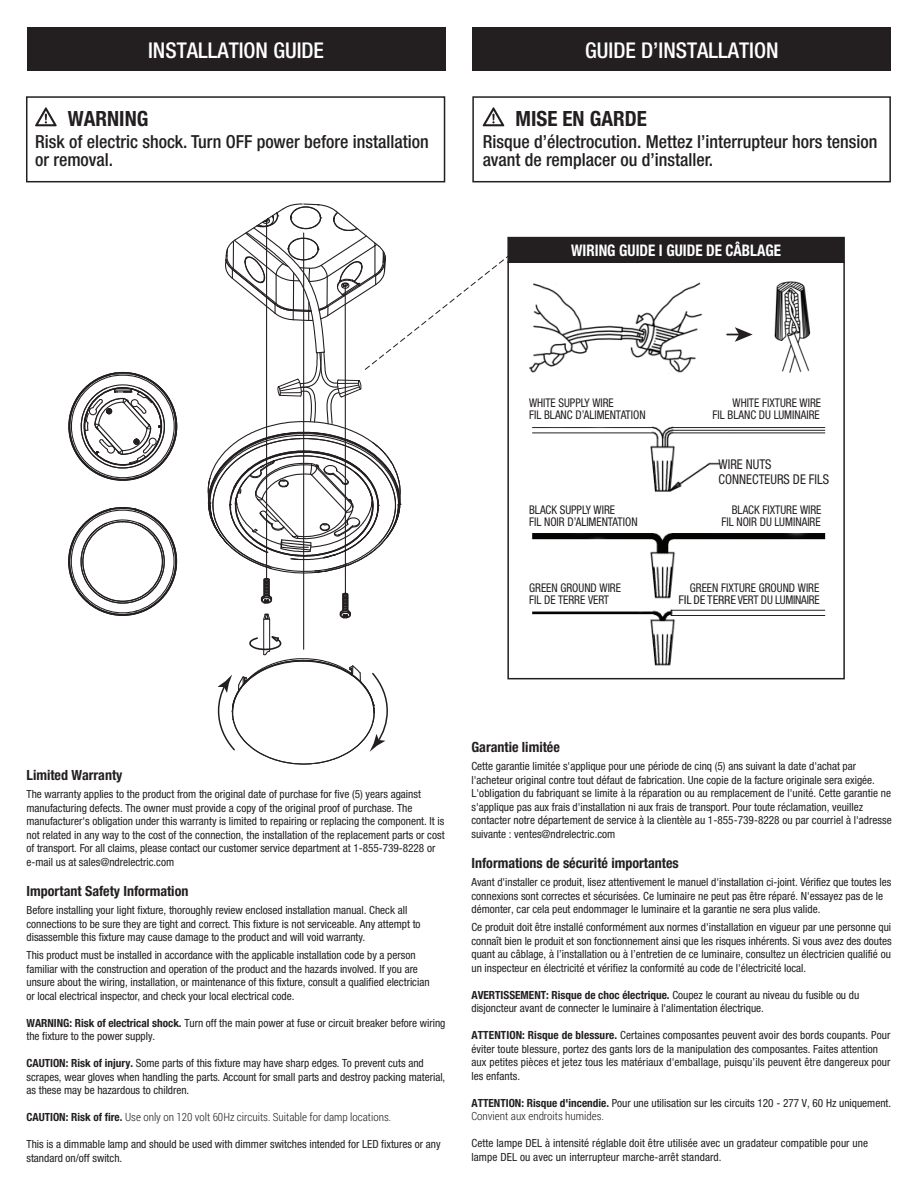
<style>
.page{position:relative;width:918px;height:1188px;background:#fff}
.page>*{position:absolute;margin:0;border:0;box-sizing:border-box;transform-origin:0 0}
.t1{font:500 condensed 21.75px "Helvetica Neue";color:#fff}
.t2{font:700 condensed 21px "Helvetica Neue";color:#231f20}
.t3{font:500 condensed 18px/18px "Helvetica Neue";color:#231f20}
.t4{font:700 condensed 16.05px "Helvetica Neue";color:#fff;scale:.94 1}
.t5{font:700 condensed 14.1px "Helvetica Neue";color:#231f20}
.t6{font:condensed 13.5px/15.1px "Helvetica Neue";color:#231f20;scale:.94 1}
.t7{font:condensed 12px/12px "Helvetica Neue";color:#231f20;scale:.94 1}
.t8{font:condensed 11.25px/13.5px "Helvetica Neue";color:#231f20}
.t9{font:300 11.25px "Roboto Condensed";color:#231f20}
.s1{font-family:"Roboto Condensed";font-stretch:normal}
.s2{font-weight:700}
.s3{font-family:"Helvetica Neue";font-weight:700;font-stretch:condensed}
</style>
<div class="page">
<svg style="left:68px;top:507px;width:110px;height:109px"></svg>
<svg style="left:68px;top:372px;width:110px;height:109px"></svg>
<div style="left:26px;top:96px;width:419px;height:86px;border:2px solid #231f20"></div>
<svg style="left:35px;top:107px;width:22px;height:19px"></svg>
<div style="left:27px;top:27px;width:418px;height:44px;background:#231f20"></div>
<div style="left:472px;top:27px;width:419px;height:44px;background:#231f20"></div>
<div style="left:472px;top:96px;width:419px;height:86px;border:2px solid #231f20"></div>
<svg style="left:483px;top:107px;width:21px;height:19px"></svg>
<div style="left:507px;top:261px;width:338px;height:418px;background:#fff;border:2px solid #231f20"></div>
<div style="left:507px;top:237px;width:338px;height:26px;background:#231f20"></div>
<img style="left:529px;top:282px;width:174px;height:92px">
<img style="left:774px;top:281px;width:37px;height:92px">
<img style="left:532px;top:426px;width:294px;height:240px">
<svg style="left:727px;top:327px;width:26px;height:15px"></svg>
<svg style="left:207px;top:203px;width:312px;height:562px"></svg>
<h1 class="t1" style="left:148px;top:37px;width:178px">INSTALLATION GUIDE</h1>
<h1 class="t1" style="left:585px;top:37px;width:195px">GUIDE D’INSTALLATION</h1>
<h2 class="t2" style="left:68px;top:106px;width:82px">WARNING</h2>
<h3 class="t3" style="left:35px;top:133px;width:395px">Risk of electric shock. Turn OFF power before installation or removal.</h3>
<h2 class="t2" style="left:516px;top:106px;width:133px">MISE EN GARDE</h2>
<h3 class="t3" style="left:483px;top:133px;width:396px">Risque d’électrocution. Mettez l’interrupteur hors tension avant de remplacer ou d’installer.</h3>
<h3 class="t4" style="left:571px;top:241px;width:225px">WIRING GUIDE I GUIDE DE CÂBLAGE</h3>
<p class="t7" style="left:529px;top:397px;width:125px">WHITE SUPPLY WIRE<br>FIL BLANC D’ALIMENTATION</p>
<p class="t7" style="left:713px;top:397px;width:117px;text-align:right">WHITE FIXTURE WIRE<br>FIL BLANC DU LUMINAIRE</p>
<p class="t6" style="left:719px;top:456px;width:119px">WIRE NUTS<br>CONNECTEURS DE FILS</p>
<p class="t7" style="left:529px;top:504px;width:117px">BLACK SUPPLY WIRE<br>FIL NOIR D’ALIMENTATION</p>
<p class="t7" style="left:721px;top:504px;width:108px;text-align:right">BLACK FIXTURE WIRE<br>FIL NOIR DU LUMINAIRE</p>
<p class="t7" style="left:529px;top:582px;width:99px">GREEN GROUND WIRE<br>FIL DE TERRE VERT</p>
<p class="t7" style="left:678px;top:582px;width:152px;text-align:right">GREEN FIXTURE GROUND WIRE<br><span class="s1">FIL DE TERRE</span> VERT DU LUMINAIRE</p>
<p class="t5" style="left:27px;top:767px;width:98px">Limited Warranty</p>
<p class="t8" style="left:27px;top:788px;width:420px">The warranty applies to the product from the original date of purchase for five (5) years against manufacturing defects. The owner must provide a copy of the original proof of purchase. The manufacturer's obligation under this warranty is limited to repairing or replacing the component. It is not related in any way to the cost of the connection, the installation of the replacement parts or cost of transport. For all claims, please contact our customer service department at 1-855-739-8228 or e-mail us at sales@ndrelectric.com</p>
<p class="t5" style="left:27px;top:883px;width:163px">Important Safety Information</p>
<p class="t8" style="left:27px;top:903px;width:396px">Before installing your light fixture, thoroughly review enclosed installation manual. Check all connections to be sure they are tight and correct. This fixture is not serviceable. Any attempt to disassemble this fixture may cause damage to the product and will void warranty.</p>
<p class="t8" style="left:27px;top:948px;width:405px">This product must be installed in accordance with the applicable installation code by a person familiar with the construction and operation of the product and the hazards involved. If you are unsure about the wiring, installation, or maintenance of this fixture, consult a qualified electrician or local electrical inspector, and check your local electrical code.</p>
<p class="t8" style="left:27px;top:1016px;width:420px"><span class="s2">WARNING: Risk of electrical shock.</span> Turn off the main power at fuse or circuit breaker before wiring the fixture to the power supply.</p>
<p class="t8" style="left:27px;top:1056px;width:420px"><span class="s2">CAUTION: Risk of injury.</span> Some parts of this fixture may have sharp edges. To prevent cuts and scrapes, wear gloves when handling the parts. Account for small parts and destroy packing material, as these may be hazardous to children.</p>
<p class="t9" style="left:27px;top:1109px;width:366px"><span class="s3">CAUTION: Risk of fire.</span> Use only on 120 volt 60Hz circuits. Suitable for damp locations.</p>
<p class="t8" style="left:26px;top:1137px;width:416px">This is a dimmable lamp and should be used with dimmer switches intended for LED fixtures or any standard on/off switch.</p>
<p class="t5" style="left:471px;top:739px;width:90px">Garantie limitée</p>
<p class="t8" style="left:471px;top:760px;width:422px">Cette garantie limitée s'applique pour une période de cinq (5) ans suivant la date d'achat par l'acheteur original contre tout défaut de fabrication. Une copie de la facture originale sera exigée.<br>L'obligation du fabriquant se limite à la réparation ou au remplacement de l'unité. Cette garantie ne s'applique pas aux frais d'installation ni aux frais de transport. Pour toute réclamation, veuillez contacter notre département de service à la clientèle au 1-855-739-8228 ou par courriel à l'adresse suivante : ventes@ndrelectric.com</p>
<p class="t5" style="left:471px;top:855px;width:209px">Informations de sécurité importantes</p>
<p class="t8" style="left:471px;top:876px;width:421px">Avant d'installer ce produit, lisez attentivement le manuel d'installation ci-joint. Vérifiez que toutes les connexions sont correctes et sécurisées. Ce luminaire ne peut pas être réparé. N'essayez pas de le démonter, car cela peut endommager le luminaire et la garantie ne sera plus valide.</p>
<p class="t8" style="left:471px;top:921px;width:422px;text-align:justify">Ce produit doit être installé conformément aux normes d'installation en vigueur par une personne qui connaît bien le produit et son fonctionnement ainsi que les risques inhérents. Si vous avez des doutes quant au câblage, à l’installation ou à l’entretien de ce luminaire, consultez un électricien qualifié ou un inspecteur en électricité et vérifiez la conformité au code de l'électricité local.</p>
<p class="t8" style="left:471px;top:988px;width:389px"><span class="s2">AVERTISSEMENT: Risque de choc électrique.</span> Coupez le courant au niveau du fusible ou du disjoncteur avant de connecter le luminaire à l'alimentation électrique.</p>
<p class="t8" style="left:471px;top:1029px;width:421px"><span class="s2">ATTENTION: Risque de blessure.</span> Certaines composantes peuvent avoir des bords coupants. Pour éviter toute blessure, portez des gants lors de la manipulation des composantes. Faites attention aux petites pièces et jetez tous les matériaux d'emballage, puisqu’ils peuvent être dangereux pour les enfants.</p>
<p class="t8" style="left:471px;top:1096px;width:421px"><span class="s2">ATTENTION: Risque d'incendie.</span> Pour une utilisation sur les circuits 120 - 277 V, 60 Hz uniquement.</p>
<p class="t9" style="left:471px;top:1109px;width:134px">Convient aux endroits humides.</p>
<p class="t8" style="left:471px;top:1137px;width:398px">Cette lampe DEL à intensité réglable doit être utilisée avec un gradateur compatible pour une lampe DEL ou avec un interrupteur marche-arrêt standard.</p>
</div>
